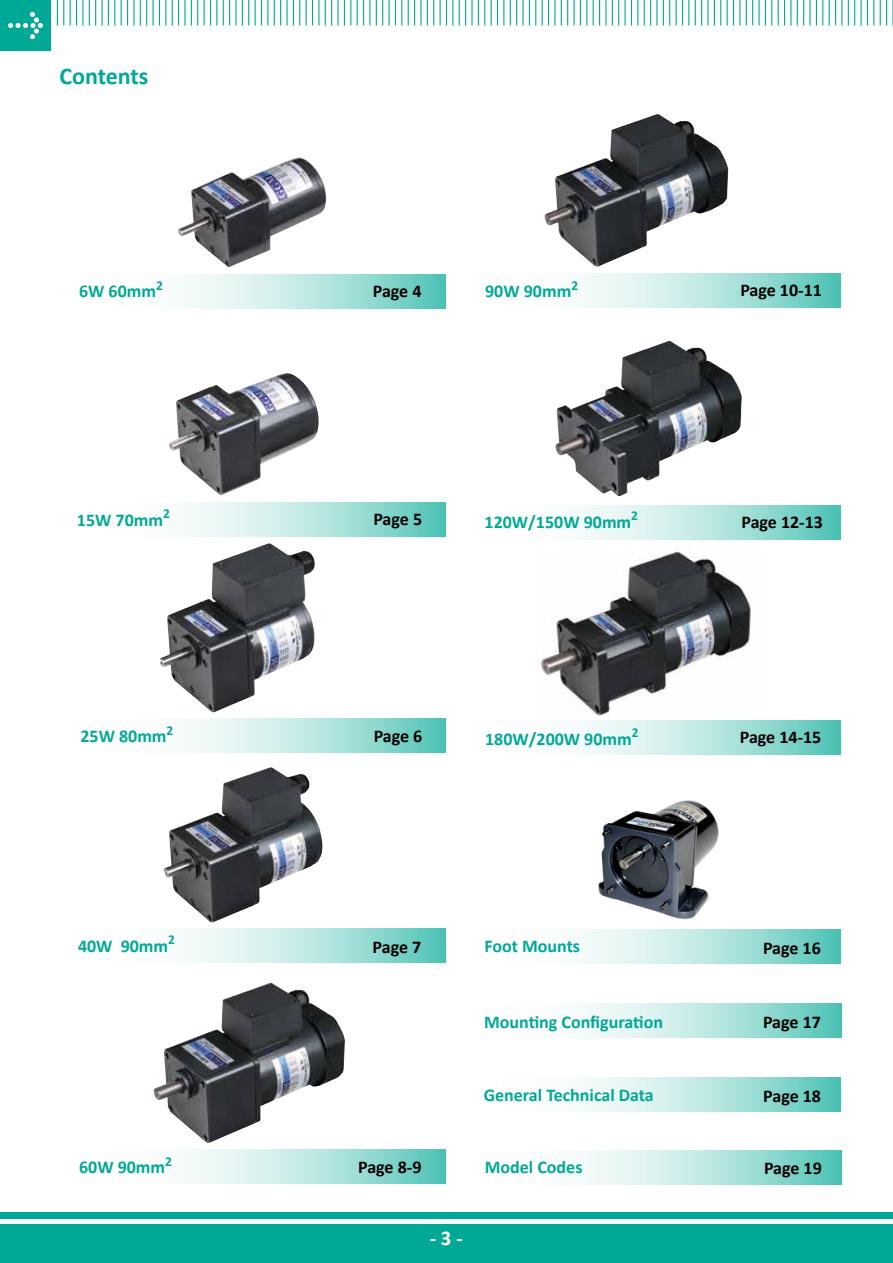
<style>
.page{position:relative;width:893px;height:1263px;background:#fff}
.page>*{position:absolute;margin:0;border:0;box-sizing:border-box;transform-origin:0 0}
.t1{font:700 24px "Calibri";color:#00a995}
.t2{font:700 21px "Calibri";color:#fff}
.t3{font:700 18px "Calibri";color:#00a995}
.t4{font:700 18px "Calibri";letter-spacing:-.01em;color:#000}
</style>
<div class="page">
<svg style="left:184px;top:275px;width:262px;height:34px;background:#b2e4de"></svg>
<svg style="left:184px;top:502px;width:262px;height:34px;background:#b2e4de"></svg>
<svg style="left:184px;top:719px;width:262px;height:34px;background:#b2e4de"></svg>
<svg style="left:184px;top:928px;width:262px;height:34px;background:#b2e4de"></svg>
<svg style="left:184px;top:1149px;width:262px;height:34px;background:#b2e4de"></svg>
<svg style="left:579px;top:273px;width:261px;height:34px;background:#b2e4de"></svg>
<svg style="left:579px;top:505px;width:261px;height:34px;background:#b2e4de"></svg>
<svg style="left:579px;top:721px;width:261px;height:34px;background:#b2e4de"></svg>
<svg style="left:579px;top:929px;width:261px;height:34px;background:#b2e4de"></svg>
<svg style="left:580px;top:1004px;width:262px;height:34px;background:#b2e4de"></svg>
<svg style="left:579px;top:1077px;width:261px;height:34px;background:#b2e4de"></svg>
<svg style="left:580px;top:1150px;width:262px;height:34px;background:#b2e4de"></svg>
<img style="left:178px;top:157px;width:148px;height:111px">
<img style="left:169px;top:373px;width:150px;height:122px">
<img style="left:541px;top:550px;width:210px;height:167px">
<img style="left:160px;top:543px;width:155px;height:170px">
<img style="left:163px;top:767px;width:160px;height:156px">
<img style="left:154px;top:983px;width:191px;height:160px">
<img style="left:555px;top:341px;width:187px;height:156px">
<img style="left:544px;top:114px;width:184px;height:153px">
<img style="left:598px;top:800px;width:121px;height:120px">
<div style="left:0;top:0;width:51px;height:51px;background:#00a995"></div>
<div style="left:0;top:1225px;width:893px;height:38px;background:#00a995"></div>
<div style="left:0;top:1212px;width:893px;height:6px;background:#00a995"></div>
<svg style="left:57px;top:0;width:7px;height:26px"></svg>
<svg style="left:70px;top:0;width:13px;height:26px"></svg>
<svg style="left:89px;top:0;width:7px;height:26px"></svg>
<hr style="left:101px;top:0;width:2px;height:26px;background:#00a995">
<svg style="left:108px;top:0;width:7px;height:26px"></svg>
<svg style="left:121px;top:0;width:13px;height:26px"></svg>
<svg style="left:140px;top:0;width:7px;height:26px"></svg>
<svg style="left:153px;top:0;width:13px;height:26px"></svg>
<svg style="left:172px;top:0;width:7px;height:26px"></svg>
<hr style="left:184px;top:0;width:2px;height:26px;background:#00a995">
<svg style="left:191px;top:0;width:7px;height:26px"></svg>
<svg style="left:204px;top:0;width:13px;height:26px"></svg>
<svg style="left:223px;top:0;width:7px;height:26px"></svg>
<hr style="left:235px;top:0;width:2px;height:26px;background:#00a995">
<svg style="left:242px;top:0;width:7px;height:26px"></svg>
<svg style="left:255px;top:0;width:13px;height:26px"></svg>
<svg style="left:274px;top:0;width:7px;height:26px"></svg>
<hr style="left:286px;top:0;width:2px;height:26px;background:#00a995">
<svg style="left:293px;top:0;width:7px;height:26px"></svg>
<svg style="left:306px;top:0;width:13px;height:26px"></svg>
<svg style="left:325px;top:0;width:7px;height:26px"></svg>
<hr style="left:337px;top:0;width:2px;height:26px;background:#00a995">
<svg style="left:344px;top:0;width:7px;height:26px"></svg>
<svg style="left:357px;top:0;width:13px;height:26px"></svg>
<svg style="left:376px;top:0;width:7px;height:26px"></svg>
<hr style="left:388px;top:0;width:2px;height:26px;background:#00a995">
<svg style="left:395px;top:0;width:7px;height:26px"></svg>
<svg style="left:408px;top:0;width:7px;height:26px"></svg>
<hr style="left:420px;top:0;width:2px;height:26px;background:#00a995">
<svg style="left:427px;top:0;width:7px;height:26px"></svg>
<svg style="left:440px;top:0;width:13px;height:26px"></svg>
<svg style="left:459px;top:0;width:7px;height:26px"></svg>
<hr style="left:471px;top:0;width:2px;height:26px;background:#00a995">
<svg style="left:478px;top:0;width:7px;height:26px"></svg>
<svg style="left:491px;top:0;width:13px;height:26px"></svg>
<svg style="left:510px;top:0;width:7px;height:26px"></svg>
<hr style="left:522px;top:0;width:2px;height:26px;background:#00a995">
<svg style="left:529px;top:0;width:7px;height:26px"></svg>
<svg style="left:542px;top:0;width:13px;height:26px"></svg>
<svg style="left:561px;top:0;width:7px;height:26px"></svg>
<hr style="left:573px;top:0;width:2px;height:26px;background:#00a995">
<svg style="left:580px;top:0;width:7px;height:26px"></svg>
<svg style="left:593px;top:0;width:13px;height:26px"></svg>
<svg style="left:612px;top:0;width:7px;height:26px"></svg>
<hr style="left:624px;top:0;width:2px;height:26px;background:#00a995">
<svg style="left:631px;top:0;width:7px;height:26px"></svg>
<svg style="left:644px;top:0;width:13px;height:26px"></svg>
<svg style="left:663px;top:0;width:7px;height:26px"></svg>
<svg style="left:676px;top:0;width:13px;height:26px"></svg>
<svg style="left:695px;top:0;width:7px;height:26px"></svg>
<hr style="left:707px;top:0;width:2px;height:26px;background:#00a995">
<svg style="left:714px;top:0;width:7px;height:26px"></svg>
<svg style="left:727px;top:0;width:13px;height:26px"></svg>
<svg style="left:746px;top:0;width:7px;height:26px"></svg>
<hr style="left:758px;top:0;width:2px;height:26px;background:#00a995">
<svg style="left:765px;top:0;width:7px;height:26px"></svg>
<svg style="left:778px;top:0;width:13px;height:26px"></svg>
<svg style="left:797px;top:0;width:7px;height:26px"></svg>
<hr style="left:809px;top:0;width:2px;height:26px;background:#00a995">
<svg style="left:816px;top:0;width:7px;height:26px"></svg>
<svg style="left:829px;top:0;width:13px;height:26px"></svg>
<svg style="left:848px;top:0;width:7px;height:26px"></svg>
<hr style="left:860px;top:0;width:2px;height:26px;background:#00a995">
<svg style="left:867px;top:0;width:7px;height:26px"></svg>
<svg style="left:880px;top:0;width:13px;height:26px"></svg>
<svg style="left:8px;top:12px;width:35px;height:27px"></svg>
<h1 class="t1" style="left:60px;top:61px;width:90px">Contents</h1>
<p class="t3" style="left:79px;top:280px;width:85px">6W 60mm<sup>2</sup></p>
<p class="t4" style="left:373px;top:280px;width:50px">Page 4</p>
<p class="t3" style="left:485px;top:280px;width:95px">90W 90mm<sup>2</sup></p>
<p class="t4" style="left:740px;top:279px;width:83px">Page 10-11</p>
<p class="t3" style="left:77px;top:508px;width:95px">15W 70mm<sup>2</sup></p>
<p class="t4" style="left:373px;top:507px;width:50px">Page 5</p>
<p class="t3" style="left:485px;top:510px;width:155px">120W/150W 90mm<sup>2</sup></p>
<p class="t4" style="left:741px;top:510px;width:83px">Page 12-13</p>
<p class="t3" style="left:80px;top:725px;width:95px">25W 80mm<sup>2</sup></p>
<p class="t4" style="left:374px;top:725px;width:50px">Page 6</p>
<p class="t3" style="left:485px;top:727px;width:155px">180W/200W 90mm<sup>2</sup></p>
<p class="t4" style="left:740px;top:726px;width:83px">Page 14-15</p>
<p class="t3" style="left:78px;top:934px;width:99px">40W 90mm<sup>2</sup></p>
<p class="t4" style="left:373px;top:935px;width:50px">Page 7</p>
<p class="t3" style="left:484px;top:935px;width:97px">Foot Mounts</p>
<p class="t4" style="left:763px;top:936px;width:59px">Page 16</p>
<p class="t3" style="left:484px;top:1010px;width:180px">Mounting Configuration</p>
<p class="t4" style="left:763px;top:1011px;width:59px">Page 17</p>
<p class="t3" style="left:484px;top:1084px;width:172px">General Technical Data</p>
<p class="t4" style="left:763px;top:1085px;width:59px">Page 18</p>
<p class="t3" style="left:79px;top:1156px;width:95px">60W 90mm<sup>2</sup></p>
<p class="t4" style="left:358px;top:1155px;width:65px">Page 8-9</p>
<p class="t3" style="left:485px;top:1156px;width:99px">Model Codes</p>
<p class="t4" style="left:764px;top:1157px;width:59px">Page 19</p>
<p class="t2" style="left:430px;top:1224px;width:34px">- 3 -</p>
</div>
